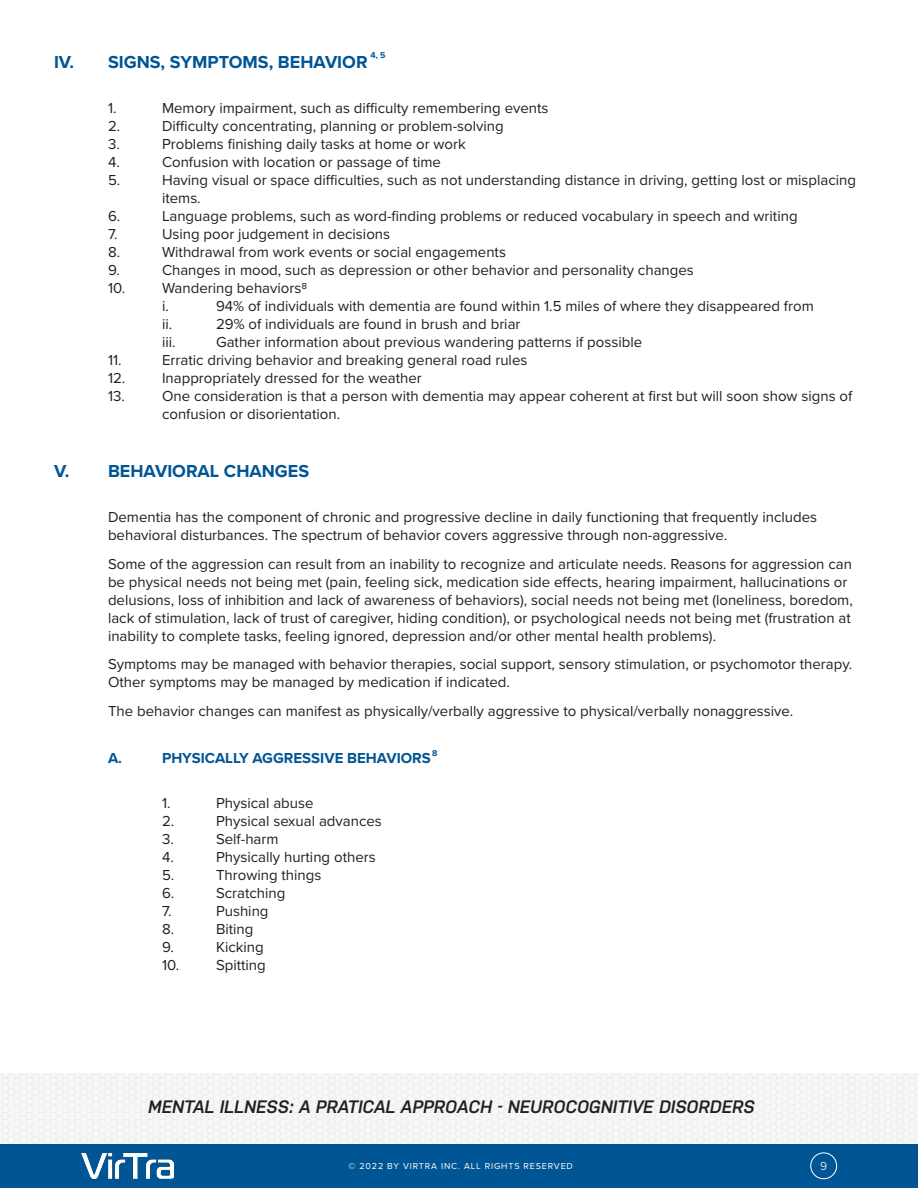
<style>
.page{position:relative;width:918px;height:1188px;background:#fff}
.page>*{position:absolute;margin:0;border:0;box-sizing:border-box;transform-origin:0 0}
.t1{font:italic 600 18px "Nudista";color:#231f20}
.Section_-_Tier1{font:700 18px "Proxima Nova";color:#005595}
.t2{font:15px/18px "Proxima Nova";color:#231f20}
.Chapter_-_Tier2{font:700 15px "Proxima Nova";color:#005595}
.t3{font:12px "Proxima Nova";color:#dcdddf}
.t4{font:300 9.3px "Proxima Nova";letter-spacing:.075em;color:#e6e7e8}
.t5{font:9px "Proxima Nova";letter-spacing:.09em;color:#fff}
.t6{font:700 8.7px "Proxima Nova";color:#005595}
</style>
<div class="page">
<svg style="left:0;top:1073px;width:918px;height:71px"></svg>
<div style="left:0;top:1144px;width:918px;height:44px;background:#005595"></div>
<div style="left:810px;top:1153px;width:27px;height:26px;border:1px solid #fff;border-radius:50%"></div>
<img style="left:81px;top:1153px;width:92px;height:25px">
<p class="t6" style="left:371px;top:49px;width:17px">4, 5</p>
<p class="Section_-_Tier1" style="left:54px;top:49px;width:315px">IV. SIGNS, SYMPTOMS, BEHAVIOR</p>
<p class="t2" style="left:108px;top:99px;width:10px">1.</p>
<p class="t2" style="left:162px;top:99px;width:388px">Memory impairment, such as difficulty remembering events</p>
<p class="t2" style="left:108px;top:117px;width:14px">2.</p>
<p class="t2" style="left:162px;top:117px;width:343px">Difficulty concentrating, planning or problem-solving</p>
<p class="t2" style="left:108px;top:135px;width:13px">3.</p>
<p class="t2" style="left:162px;top:135px;width:305px">Problems finishing daily tasks at home or work</p>
<p class="t2" style="left:108px;top:153px;width:13px">4.</p>
<p class="t2" style="left:162px;top:153px;width:281px">Confusion with location or passage of time</p>
<p class="t2" style="left:108px;top:171px;width:14px">5.</p>
<p class="t2" style="left:162px;top:171px;width:696px">Having visual or space difficulties, such as not understanding distance in driving, getting lost or misplacing items.</p>
<p class="t2" style="left:108px;top:207px;width:14px">6.</p>
<p class="t2" style="left:162px;top:207px;width:637px">Language problems, such as word-finding problems or reduced vocabulary in speech and writing</p>
<p class="t2" style="left:108px;top:225px;width:11px">7.</p>
<p class="t2" style="left:162px;top:225px;width:230px">Using poor judgement in decisions</p>
<p class="t2" style="left:108px;top:243px;width:14px">8.</p>
<p class="t2" style="left:162px;top:243px;width:345px">Withdrawal from work events or social engagements</p>
<p class="t2" style="left:108px;top:261px;width:13px">9.</p>
<p class="t2" style="left:162px;top:261px;width:533px">Changes in mood, such as depression or other behavior and personality changes</p>
<p class="t2" style="left:108px;top:279px;width:19px">10.</p>
<p class="t2" style="left:162px;top:279px;width:147px">Wandering behaviors8</p>
<p class="t2" style="left:162px;top:297px;width:8px">i.</p>
<p class="t2" style="left:216px;top:297px;width:599px">94% of individuals with dementia are found within 1.5 miles of where they disappeared from</p>
<p class="t2" style="left:162px;top:315px;width:12px">ii.</p>
<p class="t2" style="left:216px;top:315px;width:306px">29% of individuals are found in brush and briar</p>
<p class="t2" style="left:162px;top:333px;width:15px">iii.</p>
<p class="t2" style="left:216px;top:333px;width:428px">Gather information about previous wandering patterns if possible</p>
<p class="t2" style="left:108px;top:351px;width:15px">11.</p>
<p class="t2" style="left:162px;top:351px;width:367px">Erratic driving behavior and breaking general road rules</p>
<p class="t2" style="left:108px;top:369px;width:19px">12.</p>
<p class="t2" style="left:162px;top:369px;width:261px">Inappropriately dressed for the weather</p>
<p class="t2" style="left:108px;top:387px;width:18px">13.</p>
<p class="t2" style="left:162px;top:387px;width:692px">One consideration is that a person with dementia may appear coherent at first but will soon show signs of confusion or disorientation.</p>
<p class="Section_-_Tier1" style="left:54px;top:457px;width:257px">V. BEHAVIORAL CHANGES</p>
<p class="t2" style="left:108px;top:507px;width:711px">Dementia has the component of chronic and progressive decline in daily functioning that frequently includes behavioral disturbances. The spectrum of behavior covers aggressive through non-aggressive.</p>
<p class="t2" style="left:108px;top:554px;width:746px">Some of the aggression can result from an inability to recognize and articulate needs. Reasons for aggression can be physical needs not being met (pain, feeling sick, medication side effects, hearing impairment, hallucinations or delusions, loss of inhibition and lack of awareness of behaviors), social needs not being met (loneliness, boredom, lack of stimulation, lack of trust of caregiver, hiding condition), or psychological needs not being met (frustration at inability to complete tasks, feeling ignored, depression and/or other mental health problems).</p>
<p class="t2" style="left:108px;top:655px;width:746px">Symptoms may be managed with behavior therapies, social support, sensory stimulation, or psychomotor therapy.<br>Other symptoms may be managed by medication if indicated.</p>
<p class="t2" style="left:108px;top:702px;width:687px">The behavior changes can manifest as physically/verbally aggressive to physical/verbally nonaggressive.</p>
<p class="Chapter_-_Tier2" style="left:108px;top:747px;width:16px">A.</p>
<p class="Chapter_-_Tier2" style="left:162px;top:747px;width:270px">PHYSICALLY AGGRESSIVE BEHAVIORS</p>
<p class="t2" style="left:162px;top:793px;width:10px">1.</p>
<p class="t2" style="left:216px;top:793px;width:99px">Physical abuse</p>
<p class="t2" style="left:162px;top:811px;width:14px">2.</p>
<p class="t2" style="left:216px;top:811px;width:167px">Physical sexual advances</p>
<p class="t2" style="left:162px;top:829px;width:13px">3.</p>
<p class="t2" style="left:216px;top:829px;width:64px">Self-harm</p>
<p class="t2" style="left:162px;top:847px;width:13px">4.</p>
<p class="t2" style="left:216px;top:847px;width:161px">Physically hurting others</p>
<p class="t2" style="left:162px;top:865px;width:14px">5.</p>
<p class="t2" style="left:216px;top:865px;width:107px">Throwing things</p>
<p class="t2" style="left:162px;top:883px;width:14px">6.</p>
<p class="t2" style="left:216px;top:883px;width:71px">Scratching</p>
<p class="t2" style="left:162px;top:901px;width:11px">7.</p>
<p class="t2" style="left:216px;top:901px;width:54px">Pushing</p>
<p class="t2" style="left:162px;top:919px;width:14px">8.</p>
<p class="t2" style="left:216px;top:919px;width:39px">Biting</p>
<p class="t2" style="left:162px;top:937px;width:13px">9.</p>
<p class="t2" style="left:216px;top:937px;width:49px">Kicking</p>
<p class="t2" style="left:162px;top:955px;width:19px">10.</p>
<p class="t2" style="left:216px;top:955px;width:51px">Spitting</p>
<p class="t6" style="left:432px;top:746px;width:7px">8</p>
<p class="t1" style="left:148px;top:1096px;width:608px">MENTAL ILLNESS: A PRATICAL APPROACH - NEUROCOGNITIVE DISORDERS</p>
<p class="t5" style="left:349px;top:1159px;width:226px">© 2022 BY VIRTRA INC. ALL RIGHTS RESERVED</p>
<p class="t4" style="left:349px;top:1164px;width:221px">© 2018 BY VIRTRA INC. ALL RIGHTS RESERVED</p>
<p class="t3" style="left:820px;top:1157px;width:9px">9</p>
</div>
